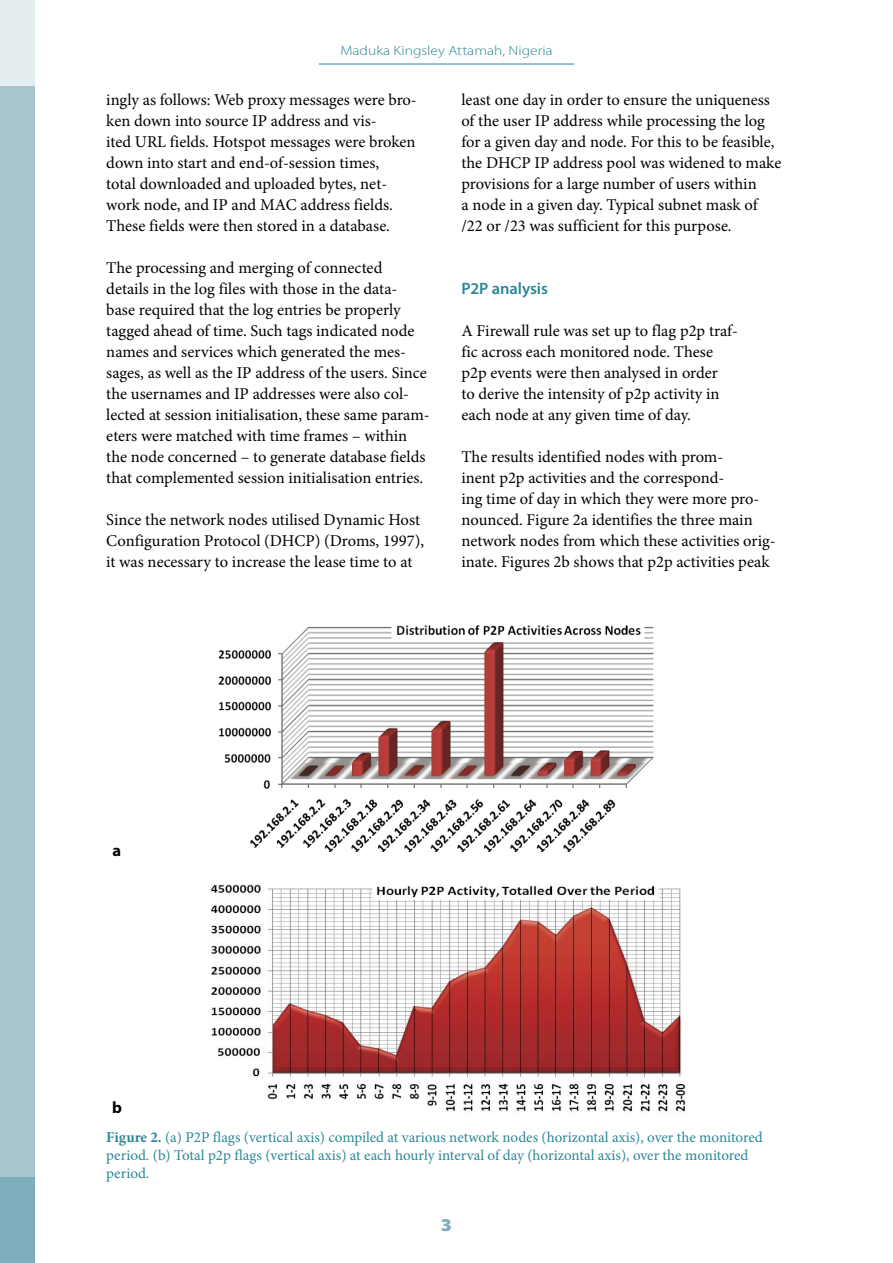
<style>
.page{position:relative;width:893px;height:1263px;background:#fff}
.page>*{position:absolute;margin:0;border:0;box-sizing:border-box;transform-origin:0 0}
.t1{font:900 semi-expanded 18px "Myriad Pro";color:#7eadbb}
.t2{font:16.5px/21px "Minion Pro";color:#000}
.t3{font:600 16.5px "Myriad Pro";letter-spacing:-.005em;color:#2c8697}
.t4{font:700 16.5px "Myriad Pro";color:#000}
.t5{font:15px/18px "Minion Pro";color:#2c8697}
.t6{font:300 13.5px "Myriad Pro";color:#2c8697;scale:1.15 1}
.s1{font-weight:700}
</style>
<div class="page">
<div style="left:0;top:85px;width:34px;height:1093px;background:#a8c6d0"></div>
<div style="left:0;top:0;width:34px;height:85px;background:#e4edf0"></div>
<div style="left:0;top:1178px;width:34px;height:85px;background:#7eadbb"></div>
<hr style="left:319px;top:64px;width:255px;height:1px;background:#2c8697">
<img style="left:218px;top:625px;width:436px;height:227px">
<img style="left:210px;top:884px;width:476px;height:228px">
<p class="t6" style="left:340px;top:46px;width:186px">Maduka Kingsley Attamah, Nigeria</p>
<p class="t2" style="left:106px;top:91px;width:312px">ingly as follows: Web proxy messages were bro&shy;ken down into source IP address and vis-<br>ited URL fields. Hotspot messages were broken down into start and end-of-session times,<br>total downloaded and uploaded bytes, net&shy;work node, and IP and MAC address fields.<br>These fields were then stored in a database.</p>
<p class="t2" style="left:106px;top:259px;width:325px">The processing and merging of connected<br>details in the log files with those in the data&shy;base required that the log entries be properly tagged ahead of time. Such tags indicated node names and services which generated the mes&shy;sages, as well as the IP address of the users. Since the usernames and IP addresses were also col&shy;lected at session initialisation, these same param&shy;eters were matched with time frames – within the node concerned – to generate database fields that complemented session initialisation entries.</p>
<p class="t2" style="left:106px;top:511px;width:319px">Since the network nodes utilised Dynamic Host<br>Configuration Protocol (DHCP) (Droms, 1997), it was necessary to increase the lease time to at</p>
<p class="t2" style="left:461px;top:91px;width:321px">least one day in order to ensure the uniqueness of the user IP address while processing the log for a given day and node. For this to be feasible, the DHCP IP address pool was widened to make provisions for a large number of users within<br>a node in a given day. Typical subnet mask of /22 or /23 was sufficient for this purpose.</p>
<p class="t3" style="left:461px;top:282px;width:88px">P2P analysis</p>
<p class="t2" style="left:461px;top:322px;width:278px">A Firewall rule was set up to flag p2p traf&shy;fic across each monitored node. These p2p events were then analysed in order<br>to derive the intensity of p2p activity in each node at any given time of day.</p>
<p class="t2" style="left:461px;top:448px;width:316px">The results identified nodes with prom-<br>inent p2p activities and the correspond-<br>ing time of day in which they were more pro&shy;nounced. Figure 2a identifies the three main network nodes from which these activities orig&shy;inate. Figures 2b shows that p2p activities peak</p>
<p class="t4" style="left:113px;top:845px;width:10px">a</p>
<p class="t4" style="left:112px;top:1101px;width:11px">b</p>
<p class="t5" style="left:106px;top:1129px;width:658px"><span class="s1">Figure 2.</span> (a) P2P flags (vertical axis) compiled at various network nodes (horizontal axis), over the monitored period. (b) Total p2p flags (vertical axis) at each hourly interval of day (horizontal axis), over the monitored period.</p>
<p class="t1" style="left:441px;top:1219px;width:13px">3</p>
</div>
